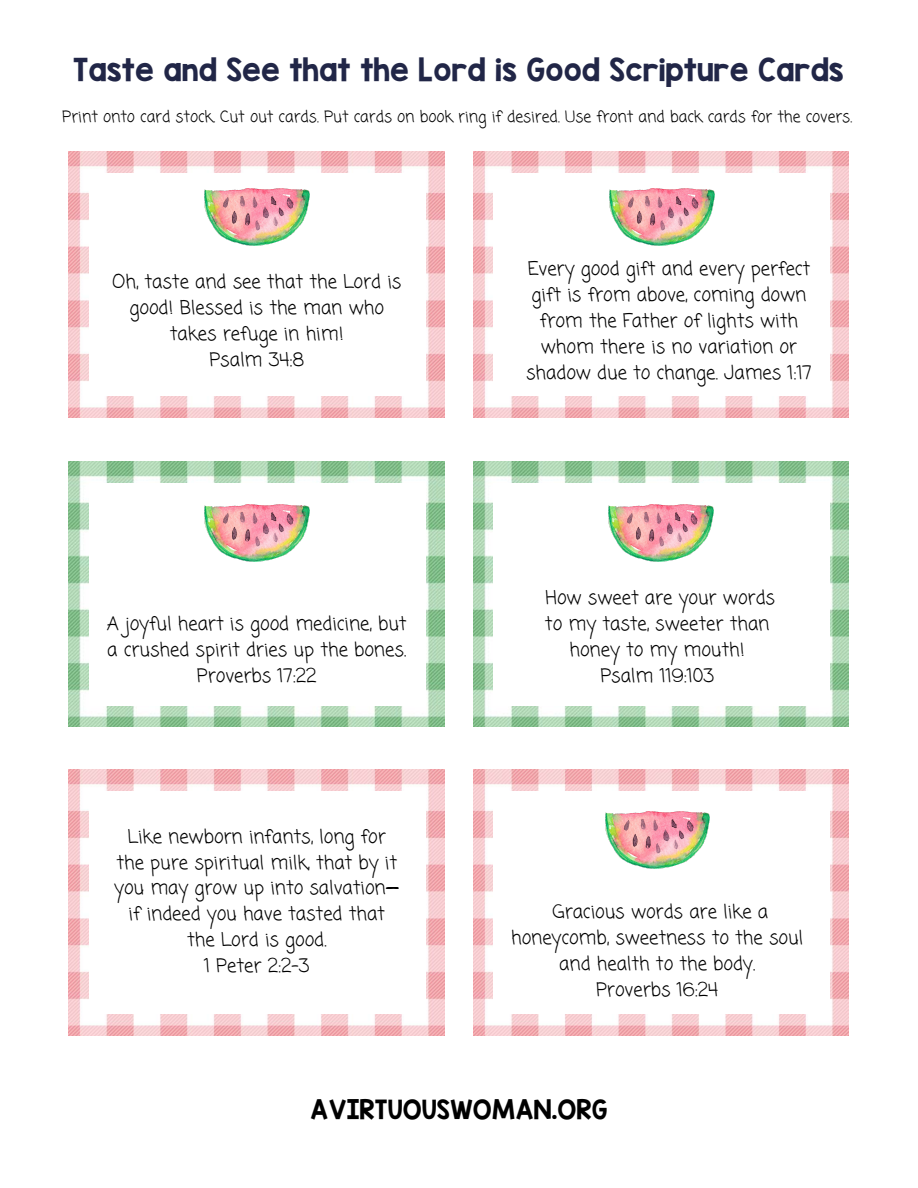
<style>
.page{position:relative;width:918px;height:1188px;background:#fff}
.page>*{position:absolute;margin:0;border:0;box-sizing:border-box;transform-origin:0 0}
.t1{font:27px "KG Blank Space Solid";color:#212647}
.t2{font:22.65px "KG Blank Space Solid";color:#000}
.t3{font:18.75px/25.8px "Coming Soon";color:#000;text-align:center}
.t4{font:15.75px "Coming Soon";color:#000}
</style>
<div class="page">
<img style="left:69px;top:152px;width:376px;height:265px">
<img style="left:473px;top:152px;width:376px;height:265px">
<img style="left:69px;top:461px;width:376px;height:266px">
<img style="left:473px;top:461px;width:376px;height:266px">
<img style="left:69px;top:770px;width:376px;height:265px">
<img style="left:473px;top:770px;width:376px;height:265px">
<div style="left:89px;top:173px;width:336px;height:223px;background:#fff"></div>
<div style="left:493px;top:173px;width:336px;height:223px;background:#fff"></div>
<div style="left:493px;top:483px;width:336px;height:223px;background:#fff"></div>
<div style="left:89px;top:483px;width:336px;height:223px;background:#fff"></div>
<div style="left:89px;top:791px;width:336px;height:223px;background:#fff"></div>
<div style="left:493px;top:791px;width:336px;height:223px;background:#fff"></div>
<img style="left:205px;top:504px;width:104px;height:58px">
<img style="left:609px;top:504px;width:105px;height:58px">
<img style="left:205px;top:188px;width:104px;height:57px">
<img style="left:610px;top:188px;width:105px;height:57px">
<img style="left:605px;top:811px;width:105px;height:58px">
<p class="t1" style="left:73px;top:51px;width:772px">Taste and See that the Lord is Good Scripture Cards</p>
<p class="t4" style="left:62px;top:106px;width:791px">Print onto card stock. Cut out cards. Put cards on book ring if desired. Use front and back cards for the covers.</p>
<p class="t3" style="left:112px;top:270px;width:291px">Oh, taste and see that the Lord is good! Blessed is the man who takes refuge in him!</p>
<p class="t3" style="left:209px;top:348px;width:96px">Psalm 34:8</p>
<p class="t3" style="left:107px;top:612px;width:301px;text-align:left">A joyful heart is good medicine, but a crushed spirit dries up the bones.</p>
<p class="t3" style="left:197px;top:664px;width:121px">Proverbs 17:22</p>
<p class="t3" style="left:114px;top:825px;width:286px">Like newborn infants, long for the pure spiritual milk, that by it you may grow up into salvation— if indeed you have tasted that the Lord is good.</p>
<p class="t3" style="left:204px;top:954px;width:107px">1 Peter 2:2-3</p>
<p class="t3" style="left:526px;top:257px;width:287px">Every good gift and every perfect gift is from above, coming down from the Father of lights with whom there is no variation or shadow due to change. James 1:17</p>
<p class="t3" style="left:545px;top:586px;width:232px">How sweet are your words to my taste, sweeter than honey to my mouth!</p>
<p class="t3" style="left:600px;top:664px;width:115px">Psalm 119:103</p>
<p class="t3" style="left:511px;top:901px;width:294px">Gracious words are like a honeycomb, sweetness to the soul and health to the body.</p>
<p class="t3" style="left:596px;top:978px;width:124px">Proverbs 16:24</p>
<p class="t2" style="left:310px;top:1094px;width:299px">AVIRTUOUSWOMAN.ORG</p>
</div>
